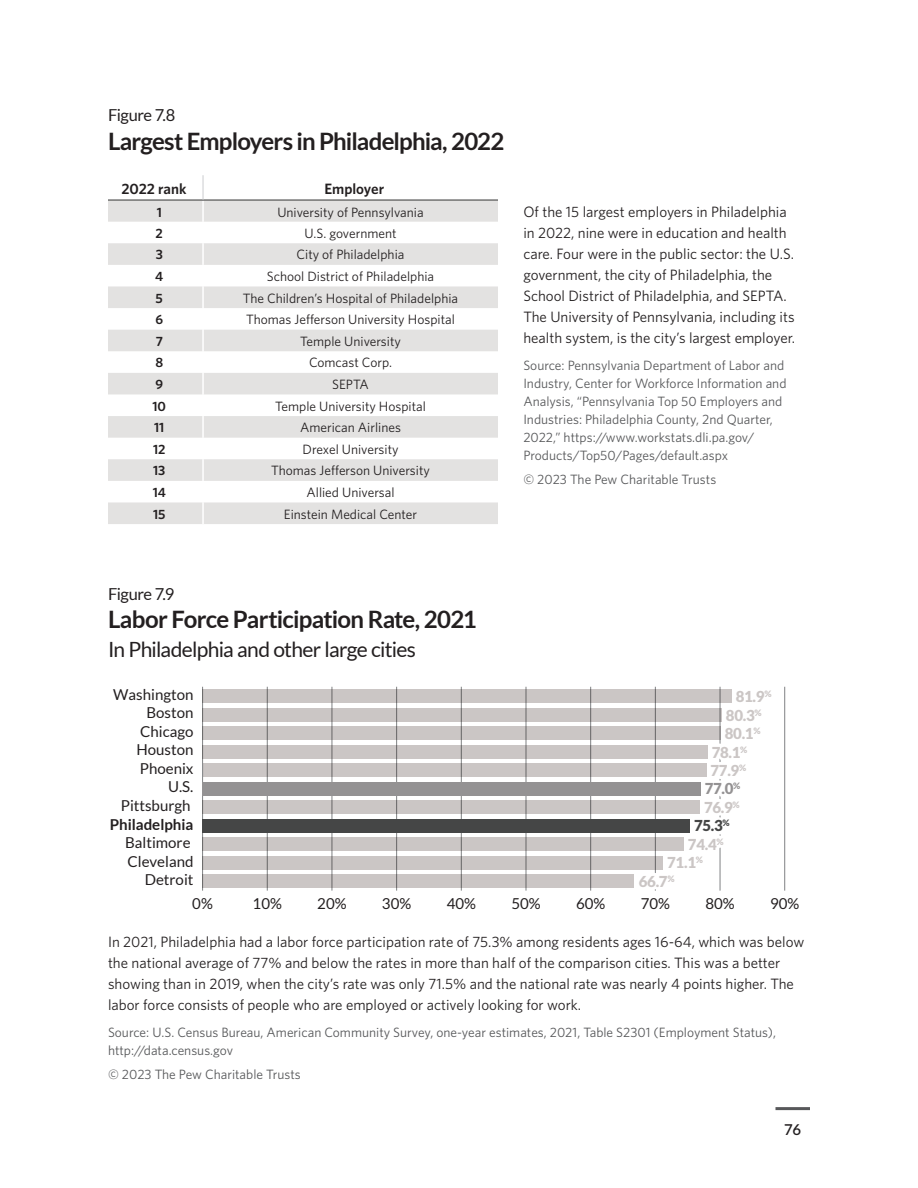
<style>
.page{position:relative;width:918px;height:1188px;background:#fff}
.page>*{position:absolute;margin:0;border:0;box-sizing:border-box;transform-origin:0 0}
.HED{font:700 24px "Lato";letter-spacing:-.035em;color:#231f20}
.DEK{font:21px "Lato";letter-spacing:-.035em;color:#231f20}
.Figure{font:16.5px "Lato";letter-spacing:-.03em;color:#231f20}
.Body{font:15px/21px "Whitney";color:#231f20}
.t1{font:15px "Lato";color:#231f20}
.t2{font:900 15px "Lato";letter-spacing:-.02em;color:#cbc6c5}
.Table-H1__left_align{font:600 15px "Whitney";color:#231f20}
.t3{font:700 15px "Lato";color:#231f20}
.t4{font:900 15px "Lato";color:#949293}
.t5{font:900 15px "Lato";color:#454646}
.t6{font:600 15px "Lato";color:#231f20}
.Source{font:13.5px/18px "Whitney";color:#57585a}
.Table-Body{font:13.5px "Whitney";color:#231f20}
.Table-Left_column{font:600 13.5px "Whitney";color:#231f20}
</style>
<div class="page">
<hr style="left:776px;top:1107px;width:34px;height:3px;background:#57585a">
<hr style="left:267px;top:687px;width:1px;height:204px;background:#808284">
<hr style="left:332px;top:687px;width:1px;height:204px;background:#808284">
<hr style="left:396px;top:687px;width:1px;height:204px;background:#808284">
<hr style="left:461px;top:687px;width:1px;height:204px;background:#808284">
<hr style="left:526px;top:687px;width:1px;height:204px;background:#808284">
<hr style="left:590px;top:687px;width:1px;height:204px;background:#808284">
<hr style="left:784px;top:687px;width:1px;height:204px;background:#808284">
<hr style="left:202px;top:687px;width:1px;height:204px;background:#808284">
<div style="left:203px;top:689px;width:529px;height:14px;background:#cbc6c5"></div>
<div style="left:203px;top:708px;width:519px;height:13px;background:#cbc6c5"></div>
<div style="left:203px;top:726px;width:518px;height:14px;background:#cbc6c5"></div>
<div style="left:203px;top:745px;width:505px;height:13px;background:#cbc6c5"></div>
<div style="left:203px;top:763px;width:503px;height:14px;background:#cbc6c5"></div>
<div style="left:203px;top:782px;width:498px;height:13px;background:#949293"></div>
<div style="left:203px;top:801px;width:497px;height:13px;background:#cbc6c5"></div>
<div style="left:203px;top:819px;width:487px;height:13px;background:#454646"></div>
<div style="left:203px;top:838px;width:481px;height:13px;background:#cbc6c5"></div>
<div style="left:203px;top:856px;width:460px;height:14px;background:#cbc6c5"></div>
<div style="left:203px;top:875px;width:431px;height:13px;background:#cbc6c5"></div>
<svg style="left:632px;top:686px;width:90px;height:205px"></svg>
<svg style="left:108px;top:201px;width:390px;height:323px;fill:#e3e2e1"></svg>
<hr style="left:202px;top:201px;width:2px;height:21px;background:#fff">
<hr style="left:202px;top:222px;width:2px;height:21px;background:#fff">
<hr style="left:202px;top:243px;width:2px;height:22px;background:#fff">
<hr style="left:202px;top:265px;width:2px;height:21px;background:#fff">
<hr style="left:202px;top:308px;width:2px;height:22px;background:#fff">
<hr style="left:202px;top:351px;width:2px;height:22px;background:#fff">
<hr style="left:202px;top:394px;width:2px;height:22px;background:#fff">
<hr style="left:202px;top:438px;width:2px;height:21px;background:#fff">
<hr style="left:202px;top:481px;width:2px;height:21px;background:#fff">
<hr style="left:202px;top:286px;width:2px;height:22px;background:#fff">
<hr style="left:202px;top:330px;width:2px;height:21px;background:#fff">
<hr style="left:202px;top:373px;width:2px;height:21px;background:#fff">
<hr style="left:202px;top:416px;width:2px;height:22px;background:#fff">
<hr style="left:202px;top:459px;width:2px;height:22px;background:#fff">
<hr style="left:202px;top:502px;width:2px;height:22px;background:#fff">
<hr style="left:108px;top:199px;width:95px;height:2px;background:#727272">
<hr style="left:203px;top:199px;width:295px;height:2px;background:#727272">
<hr style="left:202px;top:175px;width:2px;height:24px;background:#dcdddf">
<p class="Figure" style="left:108px;top:106px;width:69px">Figure 7.8</p>
<p class="HED" style="left:108px;top:127px;width:398px">Largest Employers in Philadelphia, 2022</p>
<p class="Table-H1__left_align" style="left:122px;top:178px;width:66px">2022 rank</p>
<p class="Table-H1__left_align" style="left:324px;top:178px;width:61px">Employer</p>
<p class="Table-Left_column" style="left:157px;top:203px;width:7px">1</p>
<p class="Table-Body" style="left:277px;top:203px;width:148px">University of Pennsylvania</p>
<p class="Table-Left_column" style="left:156px;top:224px;width:9px">2</p>
<p class="Table-Body" style="left:304px;top:224px;width:94px">U.S. government</p>
<p class="Table-Left_column" style="left:156px;top:246px;width:9px">3</p>
<p class="Table-Body" style="left:297px;top:246px;width:109px">City of Philadelphia</p>
<p class="Table-Left_column" style="left:155px;top:267px;width:10px">4</p>
<p class="Table-Body" style="left:267px;top:267px;width:169px">School District of Philadelphia</p>
<p class="Table-Left_column" style="left:156px;top:289px;width:9px">5</p>
<p class="Table-Body" style="left:243px;top:289px;width:217px">The Children’s Hospital of Philadelphia</p>
<p class="Table-Left_column" style="left:155px;top:311px;width:9px">6</p>
<p class="Table-Body" style="left:246px;top:311px;width:210px">Thomas Jefferson University Hospital</p>
<p class="Table-Left_column" style="left:156px;top:332px;width:9px">7</p>
<p class="Table-Body" style="left:300px;top:332px;width:102px">Temple University</p>
<p class="Table-Left_column" style="left:155px;top:354px;width:9px">8</p>
<p class="Table-Body" style="left:309px;top:354px;width:85px">Comcast Corp.</p>
<p class="Table-Left_column" style="left:155px;top:375px;width:9px">9</p>
<p class="Table-Body" style="left:332px;top:375px;width:38px">SEPTA</p>
<p class="Table-Left_column" style="left:152px;top:397px;width:15px">10</p>
<p class="Table-Body" style="left:275px;top:397px;width:152px">Temple University Hospital</p>
<p class="Table-Left_column" style="left:154px;top:419px;width:12px">11</p>
<p class="Table-Body" style="left:300px;top:419px;width:102px">American Airlines</p>
<p class="Table-Left_column" style="left:153px;top:440px;width:14px">12</p>
<p class="Table-Body" style="left:303px;top:440px;width:97px">Drexel University</p>
<p class="Table-Left_column" style="left:153px;top:462px;width:14px">13</p>
<p class="Table-Body" style="left:271px;top:462px;width:160px">Thomas Jefferson University</p>
<p class="Table-Left_column" style="left:153px;top:483px;width:15px">14</p>
<p class="Table-Body" style="left:307px;top:483px;width:90px">Allied Universal</p>
<p class="Table-Left_column" style="left:153px;top:505px;width:14px">15</p>
<p class="Table-Body" style="left:284px;top:505px;width:135px">Einstein Medical Center</p>
<p class="Body" style="left:523px;top:201px;width:273px">Of the 15 largest employers in Philadelphia in 2022, nine were in education and health care. Four were in the public sector: the U.S. government, the city of Philadelphia, the School District of Philadelphia, and SEPTA.<br>The University of Pennsylvania, including its health system, is the city’s largest employer.</p>
<p class="Source" style="left:523px;top:356px;width:265px">Source: Pennsylvania Department of Labor and Industry, Center for Workforce Information and Analysis, “Pennsylvania Top 50 Employers and Industries: Philadelphia County, 2nd Quarter, 2022,” https://www.workstats.dli.pa.gov/ Products/Top50/Pages/default.aspx</p>
<p class="Source" style="left:523px;top:470px;width:194px">© 2023 The Pew Charitable Trusts</p>
<p class="Figure" style="left:108px;top:584px;width:68px">Figure 7.9</p>
<p class="HED" style="left:108px;top:606px;width:370px">Labor Force Participation Rate, 2021</p>
<p class="DEK" style="left:108px;top:637px;width:310px">In Philadelphia and other large cities</p>
<p class="t1" style="left:113px;top:686px;width:82px">Washington</p>
<p class="t2" style="left:736px;top:688px;width:37px">81.9<sup>%</sup></p>
<p class="t2" style="left:726px;top:706px;width:37px">80.3<sup>%</sup></p>
<p class="t2" style="left:725px;top:725px;width:37px">80.1<sup>%</sup></p>
<p class="t2" style="left:712px;top:743px;width:37px">78.1<sup>%</sup></p>
<p class="t2" style="left:710px;top:762px;width:37px">77.9<sup>%</sup></p>
<p class="t4" style="left:705px;top:780px;width:37px">77.0<sup>%</sup></p>
<p class="t2" style="left:704px;top:799px;width:37px">76.9<sup>%</sup></p>
<p class="t5" style="left:694px;top:817px;width:37px">75.3<sup>%</sup></p>
<p class="t2" style="left:688px;top:836px;width:37px">74.4<sup>%</sup></p>
<p class="t2" style="left:667px;top:854px;width:37px">71.1<sup>%</sup></p>
<p class="t2" style="left:639px;top:873px;width:37px">66.7<sup>%</sup></p>
<p class="t1" style="left:146px;top:704px;width:49px">Boston</p>
<p class="t1" style="left:140px;top:723px;width:55px">Chicago</p>
<p class="t1" style="left:136px;top:742px;width:59px">Houston</p>
<p class="t1" style="left:140px;top:760px;width:55px">Phoenix</p>
<p class="t1" style="left:168px;top:779px;width:27px">U.S.</p>
<p class="t1" style="left:121px;top:797px;width:71px">Pittsburgh</p>
<p class="t3" style="left:110px;top:815px;width:85px">Philadelphia</p>
<p class="t1" style="left:125px;top:834px;width:67px">Baltimore</p>
<p class="t1" style="left:128px;top:853px;width:67px">Cleveland</p>
<p class="t1" style="left:145px;top:871px;width:50px">Detroit</p>
<p class="t1" style="left:192px;top:895px;width:22px">0%</p>
<p class="t1" style="left:253px;top:895px;width:31px">10%</p>
<p class="t1" style="left:317px;top:895px;width:31px">20%</p>
<p class="t1" style="left:382px;top:895px;width:31px">30%</p>
<p class="t1" style="left:447px;top:895px;width:31px">40%</p>
<p class="t1" style="left:511px;top:895px;width:31px">50%</p>
<p class="t1" style="left:576px;top:895px;width:31px">60%</p>
<p class="t1" style="left:641px;top:895px;width:31px">70%</p>
<p class="t1" style="left:705px;top:895px;width:31px">80%</p>
<p class="t1" style="left:770px;top:895px;width:31px">90%</p>
<p class="Body" style="left:108px;top:931px;width:698px">In 2021, Philadelphia had a labor force participation rate of 75.3% among residents ages 16-64, which was below the national average of 77% and below the rates in more than half of the comparison cities. This was a better showing than in 2019, when the city’s rate was only 71.5% and the national rate was nearly 4 points higher. The labor force consists of people who are employed or actively looking for work.</p>
<p class="Source" style="left:108px;top:1023px;width:670px">Source: U.S. Census Bureau, American Community Survey, one-year estimates, 2021, Table S2301 (Employment Status), http://data.census.gov</p>
<p class="Source" style="left:108px;top:1065px;width:194px">© 2023 The Pew Charitable Trusts</p>
<p class="t6" style="left:784px;top:1119px;width:19px">76</p>
</div>
